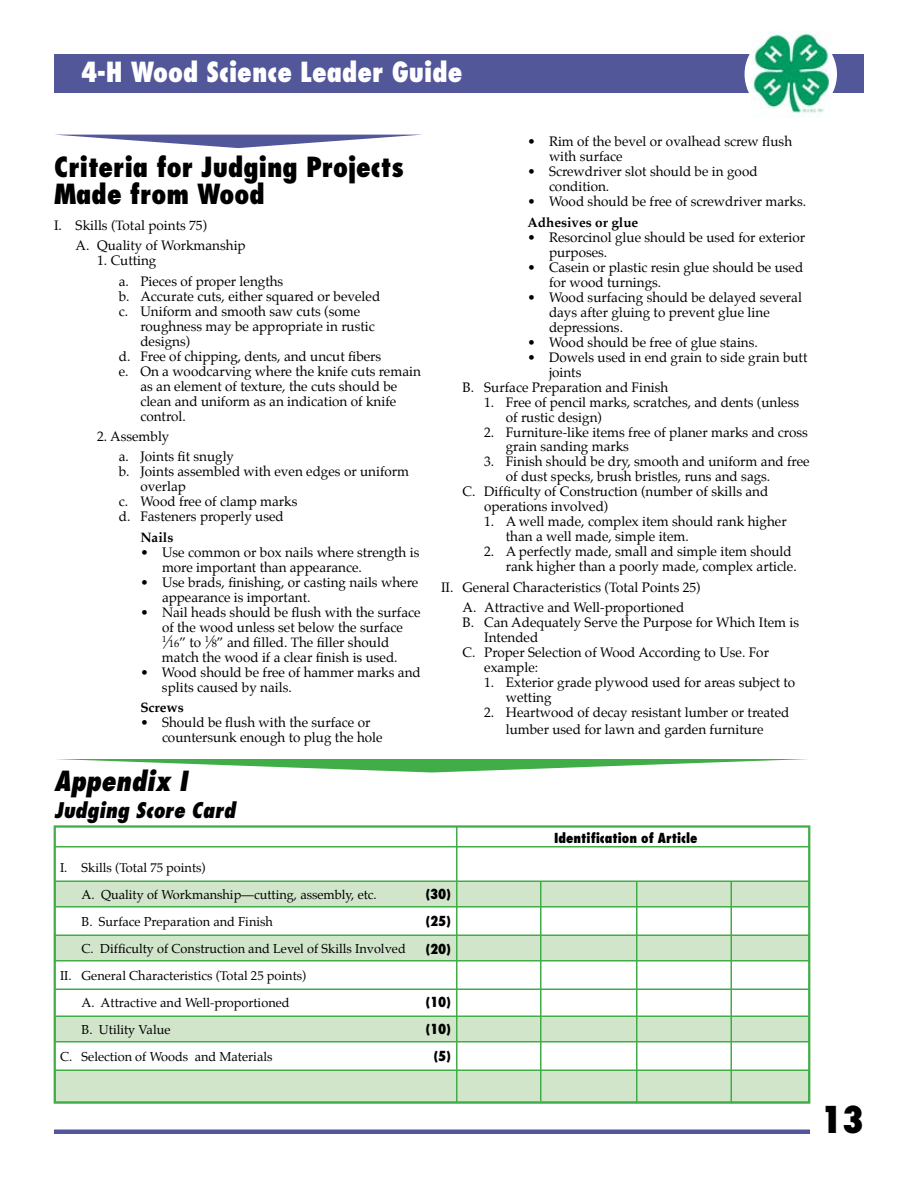
<style>
.page{position:relative;width:918px;height:1188px;background:#fff}
.page>*{position:absolute;margin:0;border:0;box-sizing:border-box;transform-origin:0 0}
.t1{font:800 condensed 36px "Futura";color:#000}
.t2{font:800 condensed 27px/27px "Futura";color:#000}
.t3{font:800 condensed 27px "Futura";color:#fff}
.t4{font:italic 800 condensed 27px "Futura";color:#000}
.t5{font:italic 800 condensed 21px "Futura";color:#000}
.t6{font:13.5px/15px "Palatino";color:#000}
.t7{font:800 condensed 13.5px/27.2px "Futura";color:#000;text-align:justify}
.t8{font:700 13.5px "Palatino";color:#000}
.t9{font:12.75px "Palatino";color:#000}
.s1{font-size:15px}
.s2{font-size:10.5px}
</style>
<div class="page">
<div style="left:54px;top:54px;width:810px;height:38px;background:#515799"></div>
<div style="left:745px;top:30px;width:92px;height:88px;background:#fff;border-radius:50%"></div>
<img style="left:752px;top:32px;width:78px;height:86px">
<hr style="left:54px;top:1130px;width:756px;height:4px;background:#515799">
<svg style="left:55px;top:759px;width:754px;height:13px"></svg>
<svg style="left:60px;top:135px;width:357px;height:13px"></svg>
<div style="left:55px;top:881px;width:754px;height:26px;background:#d1e5ca"></div>
<div style="left:54px;top:880px;width:756px;height:28px;border:2px solid #41ad49"></div>
<div style="left:55px;top:935px;width:754px;height:26px;background:#d1e5ca"></div>
<div style="left:54px;top:934px;width:756px;height:28px;border:2px solid #41ad49"></div>
<div style="left:55px;top:1016px;width:754px;height:26px;background:#d1e5ca"></div>
<div style="left:54px;top:1016px;width:756px;height:26px;border:2px solid #41ad49"></div>
<div style="left:55px;top:1070px;width:754px;height:32px;background:#d1e5ca"></div>
<div style="left:54px;top:1070px;width:756px;height:33px;border:2px solid #41ad49"></div>
<div style="left:54px;top:825px;width:756px;height:279px;border:2px solid #41ad49"></div>
<hr style="left:54px;top:846px;width:756px;height:2px;background:#41ad49">
<hr style="left:54px;top:988px;width:756px;height:2px;background:#41ad49">
<hr style="left:540px;top:881px;width:2px;height:220px;background:#41ad49">
<hr style="left:636px;top:881px;width:2px;height:222px;background:#41ad49">
<hr style="left:730px;top:881px;width:2px;height:222px;background:#41ad49">
<hr style="left:456px;top:827px;width:2px;height:275px;background:#41ad49">
<h2 class="t3" style="left:81px;top:54px;width:383px">4-H Wood Science Leader Guide</h2>
<h2 class="t2" style="left:54px;top:153px;width:351px">Criteria for Judging Projects<br>Made from Wood</h2>
<p class="t6" style="left:76px;top:215px;width:172px;line-height:20.4px;text-indent:-22px">I. Skills (Total points 75)<br>A. Quality of Workmanship</p>
<p class="t6" style="left:119px;top:250px;width:166px;line-height:20.4px;text-indent:-22px">1. Cutting<br>a. Pieces of proper lengths</p>
<p class="t6" style="left:119px;top:288px;width:263px">b. Accurate cuts, either squared or beveled c. Uniform and smooth saw cuts (some</p>
<p class="t6" style="left:140px;top:318px;width:236px">roughness may be appropriate in rustic</p>
<p class="t6" style="left:140px;top:333px;width:51px">designs)</p>
<p class="t6" style="left:119px;top:348px;width:264px">d. Free of chipping, dents, and uncut fibers</p>
<p class="t6" style="left:119px;top:363px;width:304px">e. On a woodcarving where the knife cuts remain</p>
<p class="t6" style="left:140px;top:378px;width:258px">as an element of texture, the cuts should be</p>
<p class="t6" style="left:140px;top:393px;width:257px">clean and uniform as an indication of knife</p>
<p class="t6" style="left:140px;top:408px;width:47px">control.</p>
<p class="t6" style="left:119px;top:426px;width:117px;line-height:20.4px;text-indent:-22px">2. Assembly<br>a. Joints fit snugly</p>
<p class="t6" style="left:119px;top:464px;width:292px">b. Joints assembled with even edges or uniform</p>
<p class="t6" style="left:140px;top:479px;width:47px">overlap</p>
<p class="t6" style="left:119px;top:494px;width:180px">c. Wood free of clamp marks</p>
<p class="t6" style="left:119px;top:509px;width:167px">d. Fasteners properly used</p>
<p class="t8" style="left:140px;top:526px;width:34px">Nails</p>
<p class="t6" style="left:162px;top:545px;width:259px;text-indent:-22px">• Use common or box nails where strength is more important than appearance.</p>
<p class="t6" style="left:162px;top:575px;width:258px;text-indent:-22px">• Use brads, finishing, or casting nails where appearance is important.</p>
<p class="t6" style="left:162px;top:605px;width:260px;text-indent:-22px">• Nail heads should be flush with the surface of the wood unless set below the surface <sup>1</sup><span class="s1">⁄</span><span class="s2">16</span>” to <sup>1</sup><span class="s1">⁄</span><span class="s2">8</span>” and filled. The filler should match the wood if a clear finish is used.</p>
<p class="t6" style="left:162px;top:665px;width:260px;text-indent:-22px">• Wood should be free of hammer marks and splits caused by nails.</p>
<p class="t8" style="left:140px;top:696px;width:45px">Screws</p>
<p class="t6" style="left:162px;top:715px;width:222px;text-indent:-22px">• Should be flush with the surface or countersunk enough to plug the hole</p>
<p class="t6" style="left:549px;top:134px;width:245px;text-indent:-22px">• Rim of the bevel or ovalhead screw flush with surface</p>
<p class="t6" style="left:549px;top:164px;width:210px;text-indent:-22px">• Screwdriver slot should be in good condition.</p>
<p class="t6" style="left:527px;top:194px;width:280px">• Wood should be free of screwdriver marks.</p>
<p class="t8" style="left:527px;top:210px;width:112px">Adhesives or glue</p>
<p class="t6" style="left:549px;top:229px;width:258px;text-indent:-22px">• Resorcinol glue should be used for exterior purposes.</p>
<p class="t6" style="left:549px;top:259px;width:256px;text-indent:-22px">• Casein or plastic resin glue should be used for wood turnings.</p>
<p class="t6" style="left:549px;top:289px;width:254px;text-indent:-22px">• Wood surfacing should be delayed several days after gluing to prevent glue line depressions.</p>
<p class="t6" style="left:527px;top:334px;width:232px">• Wood should be free of glue stains.</p>
<p class="t6" style="left:527px;top:349px;width:282px">• Dowels used in end grain to side grain butt</p>
<p class="t6" style="left:549px;top:364px;width:34px">joints</p>
<p class="t6" style="left:463px;top:379px;width:207px">B. Surface Preparation and Finish</p>
<p class="t6" style="left:506px;top:394px;width:295px;text-indent:-22px">1. Free of pencil marks, scratches, and dents (unless of rustic design)</p>
<p class="t6" style="left:506px;top:424px;width:304px;text-indent:-22px">2. Furniture-like items free of planer marks and cross grain sanding marks</p>
<p class="t6" style="left:484px;top:454px;width:327px">3. Finish should be dry, smooth and uniform and free</p>
<p class="t6" style="left:506px;top:469px;width:266px">of dust specks, brush bristles, runs and sags.</p>
<p class="t6" style="left:463px;top:484px;width:307px">C. Difficulty of Construction (number of skills and</p>
<p class="t6" style="left:484px;top:499px;width:126px">operations involved)</p>
<p class="t6" style="left:506px;top:514px;width:282px;text-indent:-22px">1. A well made, complex item should rank higher than a well made, simple item.</p>
<p class="t6" style="left:506px;top:544px;width:292px;text-indent:-22px">2. A perfectly made, small and simple item should rank higher than a poorly made, complex article.</p>
<p class="t6" style="left:441px;top:577px;width:261px;line-height:20.4px;text-align:center">II. General Characteristics (Total Points 25)<br>A. Attractive and Well-proportioned</p>
<p class="t6" style="left:463px;top:615px;width:338px">B. Can Adequately Serve the Purpose for Which Item is</p>
<p class="t6" style="left:484px;top:630px;width:56px">Intended</p>
<p class="t6" style="left:463px;top:645px;width:308px">C. Proper Selection of Wood According to Use. For</p>
<p class="t6" style="left:484px;top:660px;width:55px">example:</p>
<p class="t6" style="left:506px;top:675px;width:291px;text-indent:-22px">1. Exterior grade plywood used for areas subject to wetting</p>
<p class="t6" style="left:484px;top:704px;width:307px;line-height:16.5px;text-align:center">2. Heartwood of decay resistant lumber or treated lumber used for lawn and garden furniture</p>
<h2 class="t4" style="left:54px;top:764px;width:135px">Appendix I</h2>
<h3 class="t5" style="left:54px;top:797px;width:183px">Judging Score Card</h3>
<p class="t9" style="left:60px;top:857px;width:147px">I. Skills (Total 75 points)</p>
<p class="t9" style="left:82px;top:884px;width:297px">A. Quality of Workmanship—cutting, assembly, etc.</p>
<p class="t9" style="left:82px;top:911px;width:193px">B. Surface Preparation and Finish</p>
<p class="t9" style="left:82px;top:938px;width:326px">C. Difficulty of Construction and Level of Skills Involved</p>
<p class="t9" style="left:60px;top:965px;width:248px">II. General Characteristics (Total 25 points)</p>
<p class="t9" style="left:82px;top:992px;width:210px">A. Attractive and Well-proportioned</p>
<p class="t9" style="left:82px;top:1019px;width:90px">B. Utility Value</p>
<p class="t9" style="left:60px;top:1046px;width:214px">C. Selection of Woods and Materials</p>
<p class="t7" style="left:426px;top:880px;width:26px">(30) (25) (20)</p>
<p class="t7" style="left:426px;top:988px;width:26px;text-align:right">(10) (10) (5)</p>
<p class="t7" style="left:554px;top:824px;width:145px">Identification of Article</p>
<h1 class="t1" style="left:821px;top:1097px;width:45px">13</h1>
</div>
